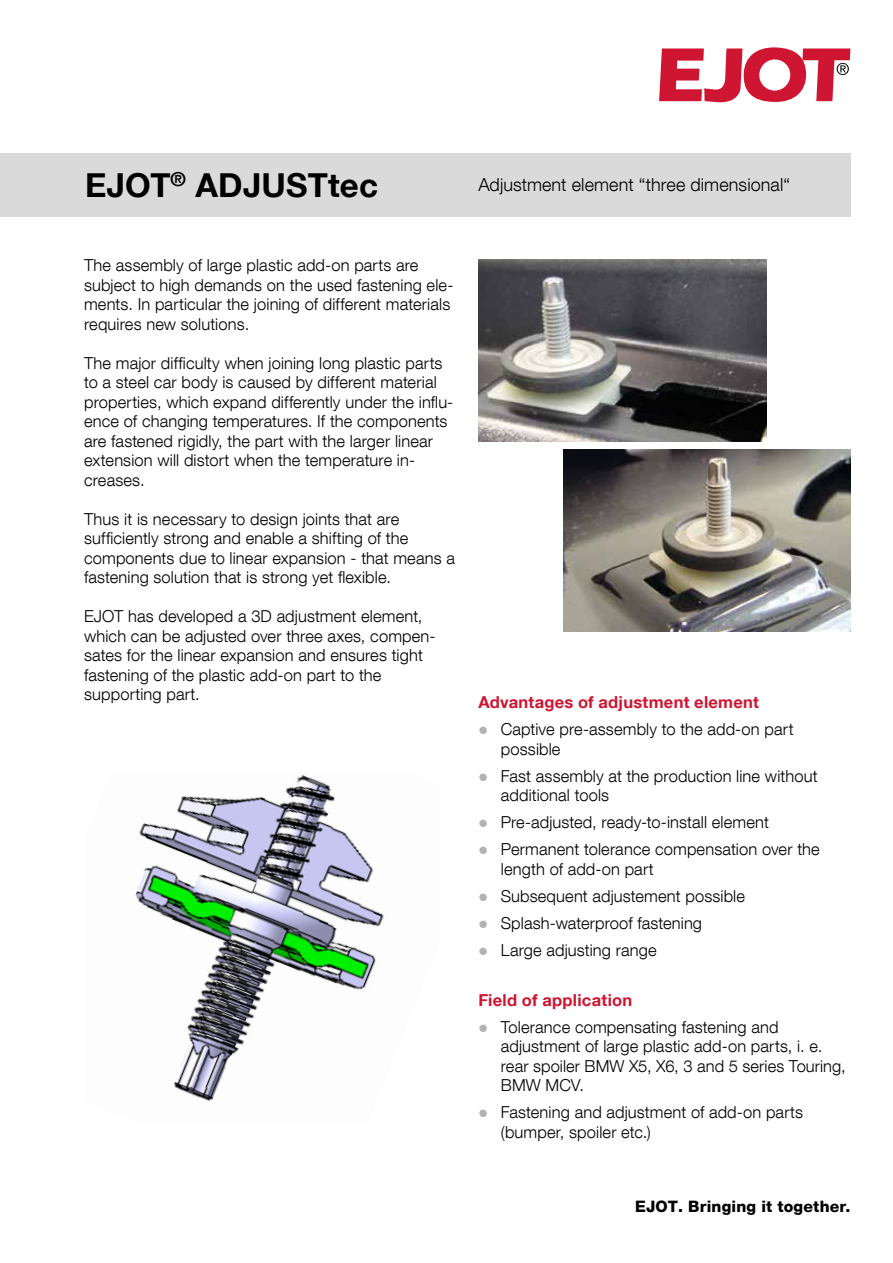
<style>
.page{position:relative;width:893px;height:1263px;background:#fff}
.page>*{position:absolute;margin:0;border:0;box-sizing:border-box;transform-origin:0 0}
.t1{font:700 33px "Helvetica Neue LT Com";letter-spacing:.005em;color:#000}
.t2{font:300 18px "Helvetica Neue LT Com";letter-spacing:.005em;color:#000}
.t3{font:300 16.5px/19.5px "Helvetica Neue LT Com";letter-spacing:.01em;color:#000}
.t4{font:700 16.5px "Helvetica Neue LT Com";letter-spacing:.015em;color:#ce1531}
.t5{font:800 15.75px "Helvetica Neue LT Com";letter-spacing:.01em;color:#000}
.s1{color:#b3b2b2}
</style>
<div class="page">
<svg style="left:659px;top:47px;width:191px;height:56px"></svg>
<div style="left:0;top:153px;width:850px;height:64px;background:#dadada"></div>
<img style="left:478px;top:259px;width:288px;height:182px">
<img style="left:564px;top:450px;width:287px;height:181px">
<img style="left:135px;top:775px;width:249px;height:327px">
<h1 class="t1" style="left:85px;top:164px;width:294px">EJOT<sup>®</sup> ADJUSTtec</h1>
<p class="t2" style="left:478px;top:174px;width:313px">Adjustment element “three dimensional“</p>
<p class="t3" style="left:84px;top:255px;width:371px">The assembly of large plastic add-on parts are subject to high demands on the used fastening ele&shy;ments. In particular the joining of different materials requires new solutions.</p>
<p class="t3" style="left:84px;top:353px;width:371px">The major difficulty when joining long plastic parts to a steel car body is caused by different material properties, which expand differently under the influ&shy;ence of changing temperatures. If the components are fastened rigidly, the part with the larger linear extension will distort when the temperature in&shy;creases.</p>
<p class="t3" style="left:84px;top:509px;width:372px">Thus it is necessary to design joints that are sufficiently strong and enable a shifting of the components due to linear expansion - that means a fastening solution that is strong yet flexible.</p>
<p class="t3" style="left:84px;top:606px;width:353px">EJOT has developed a 3D adjustment element, which can be adjusted over three axes, compen&shy;sates for the linear expansion and ensures tight fastening of the plastic add-on part to the supporting part.</p>
<p class="t4" style="left:478px;top:692px;width:282px">Advantages of adjustment element</p>
<p class="t3" style="left:501px;top:719px;width:294px;text-indent:-23px"><span class="s1">●</span> Captive pre-assembly to the add-on part possible</p>
<p class="t3" style="left:501px;top:766px;width:318px;text-indent:-23px"><span class="s1">●</span> Fast assembly at the production line without additional tools</p>
<p class="t3" style="left:478px;top:812px;width:292px"><span class="s1">●</span> Pre-adjusted, ready-to-install element</p>
<p class="t3" style="left:501px;top:839px;width:320px;text-indent:-23px"><span class="s1">●</span> Permanent tolerance compensation over the length of add-on part</p>
<p class="t3" style="left:478px;top:886px;width:268px"><span class="s1">●</span> Subsequent adjustement possible</p>
<p class="t3" style="left:478px;top:913px;width:225px"><span class="s1">●</span> Splash-waterproof fastening</p>
<p class="t3" style="left:478px;top:940px;width:180px"><span class="s1">●</span> Large adjusting range</p>
<p class="t4" style="left:478px;top:989px;width:155px">Field of application</p>
<p class="t3" style="left:501px;top:1017px;width:346px;text-indent:-23px"><span class="s1">●</span> Tolerance compensating fastening and adjustment of large plastic add-on parts, i. e. rear spoiler BMW X5, X6, 3 and 5 series Touring, BMW MCV.</p>
<p class="t3" style="left:501px;top:1102px;width:304px;text-indent:-23px"><span class="s1">●</span> Fastening and adjustment of add-on parts (bumper, spoiler etc.)</p>
<p class="t5" style="left:635px;top:1197px;width:217px">EJOT. Bringing it together.</p>
</div>
